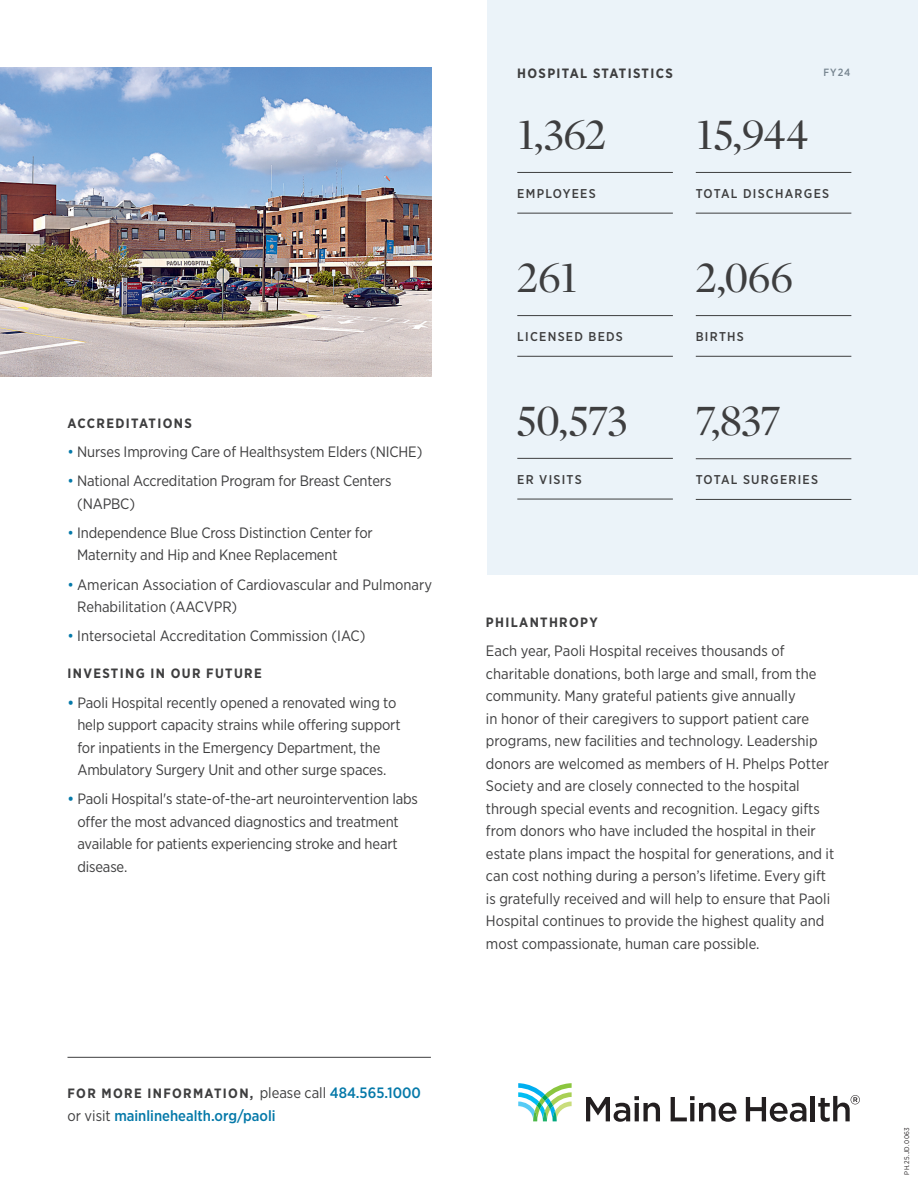
<style>
.page{position:relative;width:918px;height:1188px;background:#fff}
.page>*{position:absolute;margin:0;border:0;box-sizing:border-box;transform-origin:0 0}
.t1{font:500 45px "Freight Disp Pro";color:#3e3e3f}
.t2{font:15px/22.5px "Gotham Narrow";letter-spacing:-.005em;color:#3e3e3f}
.t3{font:500 15px "Gotham Narrow";color:#0579a9}
.t4{font:700 13.5px "Gotham Narrow";letter-spacing:.1em;color:#3e3e3f}
.t5{font:500 12.75px "Gotham Narrow";letter-spacing:.1em;color:#3e3e3f}
.t6{font:500 10.5px "Gotham Narrow";color:#76848f}
.t7{font:6.75px "Gotham Narrow";letter-spacing:.05em;color:#231f20}
.s1{color:#0579a9}
.s2{font-weight:500;color:#0579a9}
.s3{font-weight:400;font-size:15px}
.s4{font-weight:500;font-size:15px;color:#0579a9}
.s5{font-weight:400;color:#3e3e3f}
</style>
<div class="page">
<img style="left:0;top:68px;width:432px;height:308px">
<div style="left:487px;top:0;width:431px;height:575px;background:#ebf3f9"></div>
<hr style="left:68px;top:1057px;width:363px;height:1px;background:#3e3e3f">
<hr style="left:517px;top:172px;width:156px;height:1px;background:#3e3e3f">
<hr style="left:517px;top:213px;width:156px;height:1px;background:#3e3e3f">
<hr style="left:696px;top:172px;width:155px;height:1px;background:#3e3e3f">
<hr style="left:696px;top:213px;width:155px;height:1px;background:#3e3e3f">
<hr style="left:517px;top:315px;width:156px;height:1px;background:#3e3e3f">
<hr style="left:517px;top:356px;width:156px;height:1px;background:#3e3e3f">
<hr style="left:696px;top:315px;width:155px;height:1px;background:#3e3e3f">
<hr style="left:696px;top:356px;width:155px;height:1px;background:#3e3e3f">
<hr style="left:696px;top:458px;width:155px;height:1px;background:#3e3e3f">
<hr style="left:696px;top:499px;width:155px;height:1px;background:#3e3e3f">
<svg style="left:586px;top:1096px;width:74px;height:26px"></svg>
<svg style="left:671px;top:1096px;width:65px;height:26px"></svg>
<svg style="left:746px;top:1097px;width:60px;height:25px"></svg>
<hr style="left:811px;top:1096px;width:4px;height:25px;background:#231f20">
<svg style="left:818px;top:1095px;width:42px;height:27px"></svg>
<svg style="left:518px;top:1083px;width:54px;height:38px"></svg>
<hr style="left:517px;top:458px;width:156px;height:1px;background:#3e3e3f">
<hr style="left:517px;top:499px;width:156px;height:1px;background:#3e3e3f">
<p class="t4" style="left:67px;top:414px;width:126px">ACCREDITATIONS</p>
<p class="t2" style="left:67px;top:440px;width:356px"><span class="s1">•</span> Nurses Improving Care of Healthsystem Elders (NICHE)</p>
<p class="t2" style="left:77px;top:469px;width:316px;text-indent:-10px"><span class="s1">•</span> National Accreditation Program for Breast Centers (NAPBC)</p>
<p class="t2" style="left:77px;top:521px;width:297px;text-indent:-10px"><span class="s1">•</span> Independence Blue Cross Distinction Center for<br>Maternity and Hip and Knee Replacement</p>
<p class="t2" style="left:77px;top:573px;width:356px;text-indent:-10px"><span class="s1">•</span> American Association of Cardiovascular and Pulmonary<br>Rehabilitation (AACVPR)</p>
<p class="t2" style="left:67px;top:625px;width:300px"><span class="s1">•</span> Intersocietal Accreditation Commission (IAC)</p>
<p class="t4" style="left:67px;top:665px;width:196px">INVESTING IN OUR FUTURE</p>
<p class="t2" style="left:77px;top:691px;width:325px;text-indent:-10px"><span class="s2">•</span> Paoli Hospital recently opened a renovated wing to help support capacity strains while offering support for inpatients in the Emergency Department, the Ambulatory Surgery Unit and other surge spaces.</p>
<p class="t2" style="left:77px;top:788px;width:342px;text-indent:-10px"><span class="s2">•</span> Paoli Hospital's state-of-the-art neurointervention labs offer the most advanced diagnostics and treatment available for patients experiencing stroke and heart disease.</p>
<p class="t4" style="left:68px;top:1085px;width:355px">FOR MORE INFORMATION, <span class="s3">please call</span> <span class="s4">484.565.1000</span></p>
<p class="t3" style="left:68px;top:1106px;width:210px"><span class="s5">or visit</span> mainlinehealth.org/paoli</p>
<p class="t4" style="left:517px;top:65px;width:157px">HOSPITAL STATISTICS</p>
<p class="t6" style="left:823px;top:66px;width:29px">FY24</p>
<h1 class="t1" style="left:517px;top:105px;width:90px">1,362</h1>
<h1 class="t1" style="left:696px;top:105px;width:114px">15,944</h1>
<p class="t5" style="left:517px;top:186px;width:80px">EMPLOYEES</p>
<p class="t5" style="left:696px;top:186px;width:135px">TOTAL DISCHARGES</p>
<h1 class="t1" style="left:517px;top:248px;width:62px">261</h1>
<p class="t5" style="left:517px;top:329px;width:107px">LICENSED BEDS</p>
<h1 class="t1" style="left:696px;top:248px;width:99px">2,066</h1>
<p class="t5" style="left:696px;top:329px;width:50px">BIRTHS</p>
<h1 class="t1" style="left:517px;top:391px;width:111px">50,573</h1>
<p class="t5" style="left:517px;top:472px;width:66px">ER VISITS</p>
<h1 class="t1" style="left:696px;top:391px;width:86px">7,837</h1>
<p class="t5" style="left:696px;top:472px;width:124px">TOTAL SURGERIES</p>
<p class="t4" style="left:486px;top:614px;width:113px">PHILANTHROPY</p>
<p class="t2" style="left:486px;top:639px;width:350px">Each year, Paoli Hospital receives thousands of charitable donations, both large and small, from the community. Many grateful patients give annually<br>in honor of their caregivers to support patient care programs, new facilities and technology. Leadership donors are welcomed as members of H. Phelps Potter Society and are closely connected to the hospital through special events and recognition. Legacy gifts from donors who have included the hospital in their estate plans impact the hospital for generations, and it can cost nothing during a person’s lifetime. Every gift is gratefully received and will help to ensure that Paoli Hospital continues to provide the highest quality and most compassionate, human care possible.</p>
<p class="t7" style="left:903px;top:1175px;width:49px;rotate:-90deg">PH.25.JD.0063</p>
</div>
